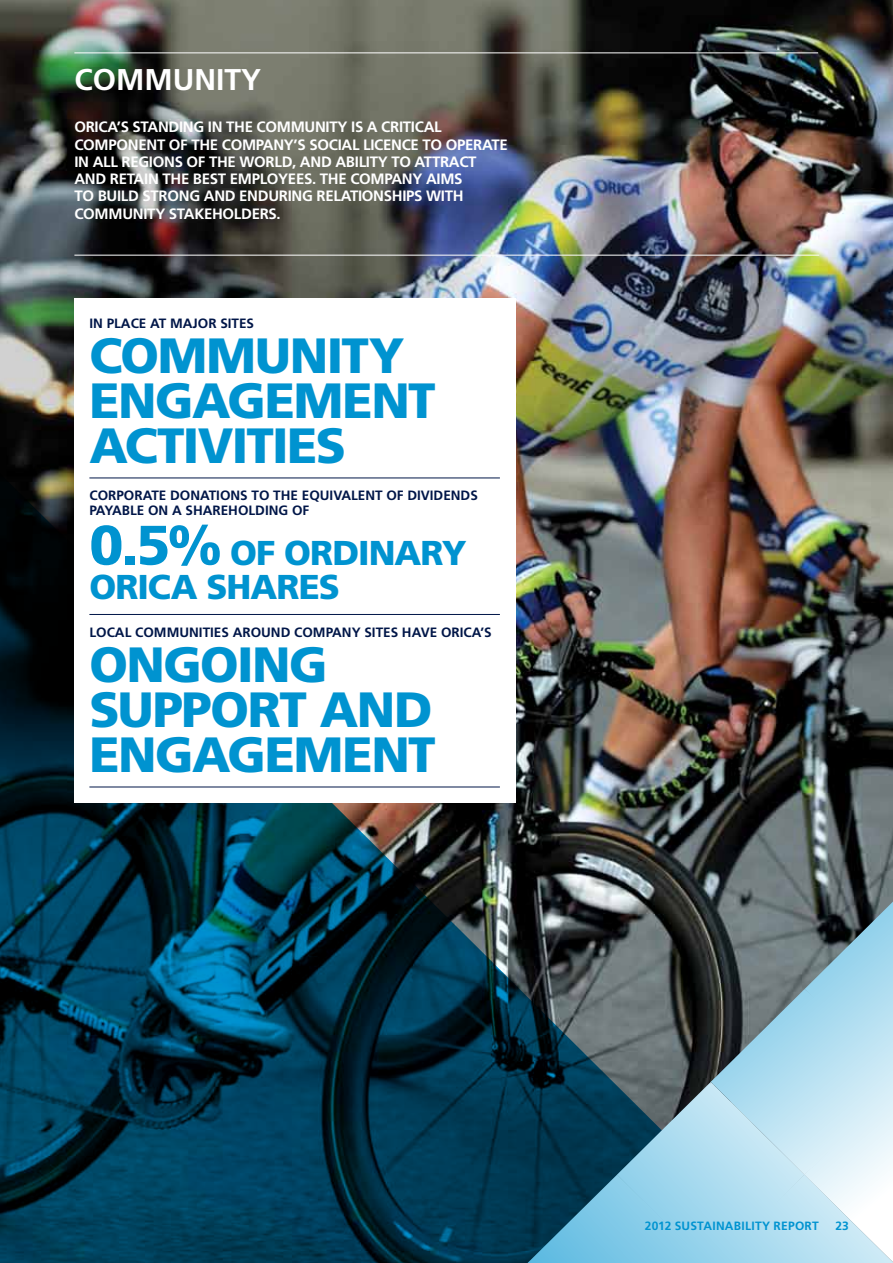
<style>
.page{position:relative;width:893px;height:1263px;background:#fff}
.page>*{position:absolute;margin:0;border:0;box-sizing:border-box;transform-origin:0 0}
.t1{font:900 49.5px/45px "Frutiger";letter-spacing:-.03em;color:#0093d0}
.t2{font:900 34.5px/34.5px "Frutiger";letter-spacing:-.025em;color:#0093d0}
.t3{font:700 30px "Frutiger";color:#fff}
.t4{font:700 15px/17.2px "Frutiger";letter-spacing:-.02em;color:#fff}
.t5{font:700 13.5px/15px "Frutiger";color:#001648}
.t6{font:700 12px "Frutiger";letter-spacing:.02em;color:#0093d0}
.s1{font-size:55.5px}
</style>
<div class="page">
<img style="left:0;top:0;width:893px;height:901px">
<img style="left:0;top:473px;width:795px;height:790px">
<svg style="left:527px;top:901px;width:366px;height:362px;background:#7594a1"></svg>
<div style="left:74px;top:298px;width:442px;height:505px;background:#fff"></div>
<hr style="left:89px;top:478px;width:411px;height:1px;background:#001648">
<hr style="left:89px;top:614px;width:411px;height:1px;background:#001648">
<hr style="left:89px;top:787px;width:411px;height:1px;background:#001648">
<hr style="left:74px;top:53px;width:744px;height:1px;background:#fff">
<hr style="left:74px;top:255px;width:745px;height:1px;background:#fff">
<h3 class="t3" style="left:74px;top:62px;width:25px">COMM</h3>
<h3 class="t3" style="left:173px;top:62px;width:90px">UNITY</h3>
<p class="t4" style="left:74px;top:118px;width:205px">ORICA’S STANDING IN THE COMM</p>
<p class="t4" style="left:305px;top:118px;width:139px">UNITY IS A CRITICAL</p>
<p class="t4" style="left:74px;top:136px;width:21px">COMPO</p>
<p class="t4" style="left:128px;top:136px;width:106px">NENT OF THE COMP</p>
<p class="t4" style="left:263px;top:136px;width:193px">ANY’S SOCIAL LICENCE TO OPER</p>
<p class="t4" style="left:482px;top:136px;width:25px">ATE</p>
<p class="t4" style="left:74px;top:153px;width:57px">IN ALL REG</p>
<p class="t4" style="left:149px;top:153px;width:104px">IONS OF THE WOR</p>
<p class="t4" style="left:274px;top:153px;width:204px">LD, AND ABILITY TO ATTRACT</p>
<p class="t4" style="left:74px;top:170px;width:30px">ANDRE</p>
<p class="t4" style="left:127px;top:170px;width:114px">TAIN THE BEST EMP</p>
<p class="t4" style="left:260px;top:170px;width:70px">LOYEES . THE</p>
<p class="t4" style="left:350px;top:170px;width:12px">COMP</p>
<p class="t4" style="left:74px;top:170px;width:388px;text-indent:317px">ANY AIMS<br>TO BUILD STRONG AND ENDURING RELATIONSHIPS WITH<br>COMM</p>
<p class="t4" style="left:122px;top:205px;width:93px">UNITY STAKEHO</p>
<p class="t4" style="left:234px;top:205px;width:17px">LDERS</p>
<p class="t4" style="left:277px;top:205px;width:6px">.</p>
<p class="t5" style="left:89px;top:315px;width:117px">IN PLACE AT MAJORS</p>
<p class="t5" style="left:228px;top:315px;width:19px">ITES</p>
<h1 class="t1" style="left:89px;top:332px;width:348px">COMMUNITY<br>ENGAGEMENT<br>ACTIVITIES</h1>
<p class="t5" style="left:89px;top:488px;width:19px">CORPOR</p>
<p class="t5" style="left:89px;top:488px;width:380px;text-indent:53px">ATE DONATIONS TO THE EQUIVALENT OF DIVIDENDS<br>PAYABLE O N A SHAREHO</p>
<p class="t5" style="left:249px;top:503px;width:53px">LDING OF</p>
<h2 class="t2" style="left:89px;top:535px;width:379px"><span class="s1">0.5%</span> OF ORDINARY<br>ORICA SHARES</h2>
<p class="t5" style="left:89px;top:624px;width:67px">LOCAL COMM</p>
<p class="t5" style="left:179px;top:624px;width:134px">UNITIES AROUND COMP</p>
<p class="t5" style="left:332px;top:624px;width:160px">ANY SITES HAVE ORICA’S</p>
<h1 class="t1" style="left:89px;top:641px;width:348px">ONGOING<br>SUPPORT AND<br>ENGAGEMENT</h1>
<p class="t6" style="left:645px;top:1219px;width:138px">2012 SUSTAINABILITY REPOR</p>
<p class="t6" style="left:812px;top:1219px;width:8px">T</p>
<p class="t6" style="left:835px;top:1219px;width:15px">23</p>
</div>
